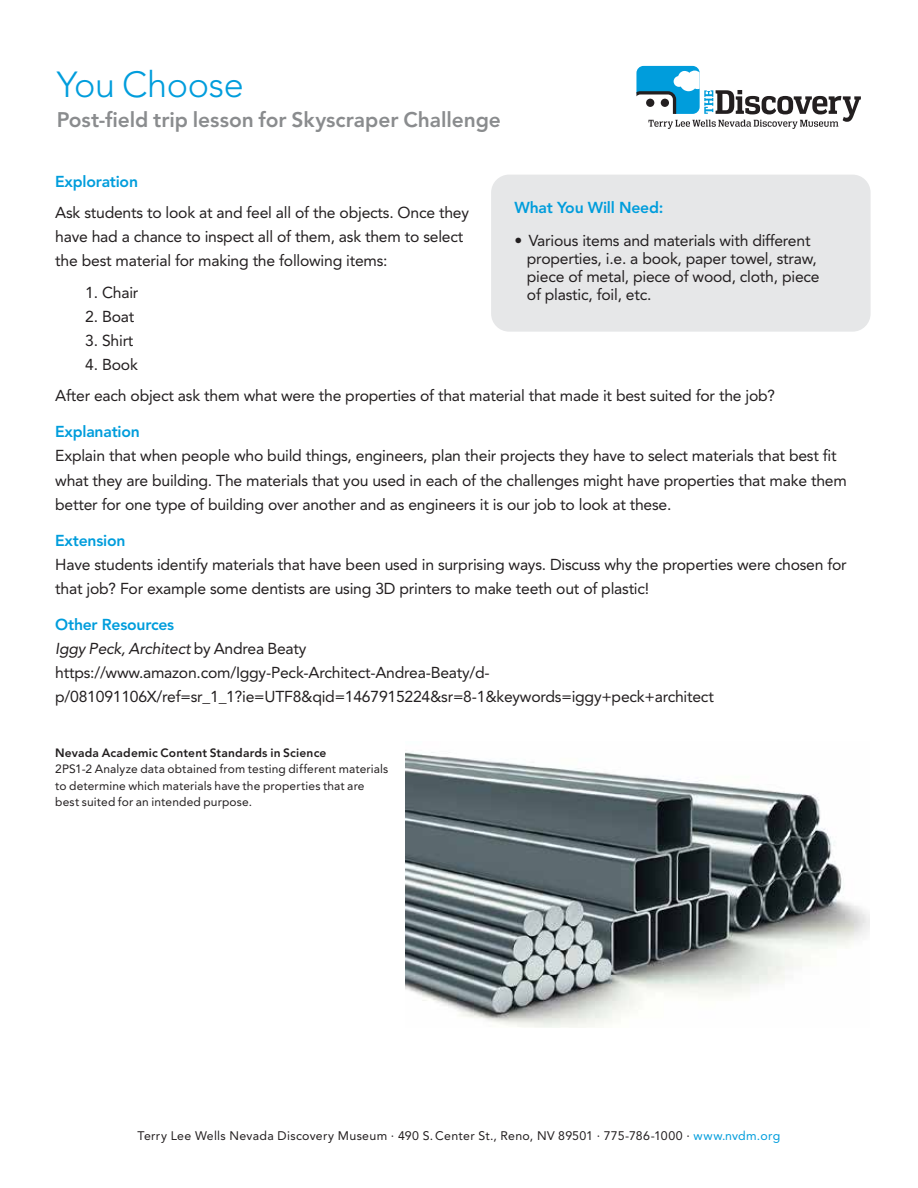
<style>
.page{position:relative;width:918px;height:1188px;background:#fff}
.page>*{position:absolute;margin:0;border:0;box-sizing:border-box;transform-origin:0 0}
.t1{font:300 36px "Avenir LT Std";letter-spacing:-.01em;color:#009ddc}
.t2{font:800 21px "Avenir LT Std";letter-spacing:-.005em;color:#8a8c8e}
.t3{font:15.75px/24px "Avenir LT Std";letter-spacing:-.015em;color:#231f20}
.t4{font:800 15.75px "Avenir LT Std";letter-spacing:-.015em;color:#009ddc}
.t5{font:12.3px "Avenir LT Std";letter-spacing:.025em;color:#231f20}
.t6{font:12px/16.5px "Avenir LT Std";letter-spacing:.01em;color:#231f20}
.t7{font:800 12px "Avenir LT Std";letter-spacing:.015em;color:#231f20}
.s1{font-weight:800;color:#009ddc}
.s2{font-style:italic}
.s3{color:#009ddc}
</style>
<div class="page">
<div style="left:491px;top:175px;width:380px;height:157px;background:#e6e7e8;border-radius:18px"></div>
<svg style="left:636px;top:66px;width:225px;height:63px"></svg>
<img style="left:405px;top:752px;width:465px;height:276px">
<h1 class="t1" style="left:57px;top:64px;width:189px">You Choose</h1>
<h2 class="t2" style="left:57px;top:107px;width:446px">Post-field trip lesson for Skyscraper Challenge</h2>
<p class="t4" style="left:55px;top:172px;width:84px">Exploration</p>
<p class="t3" style="left:55px;top:201px;width:415px">Ask students to look at and feel all of the objects. Once they have had a chance to inspect all of them, ask them to select the best material for making the following items:</p>
<p class="t3" style="left:85px;top:281px;width:55px">1. Chair</p>
<p class="t3" style="left:85px;top:305px;width:51px">2. Boat</p>
<p class="t3" style="left:85px;top:329px;width:50px">3. Shirt</p>
<p class="t3" style="left:55px;top:349px;width:721px;line-height:31.5px;text-indent:30px">4. Book<br>After each object ask them what were the properties of that material that made it best suited for the job?</p>
<p class="t4" style="left:55px;top:423px;width:86px">Explanation</p>
<p class="t3" style="left:55px;top:444px;width:793px">Explain that when people who build things, engineers, plan their projects they have to select materials that best fit what they are building. The materials that you used in each of the challenges might have properties that make them better for one type of building over another and as engineers it is our job to look at these.</p>
<p class="t4" style="left:55px;top:531px;width:72px">Extension</p>
<p class="t3" style="left:55px;top:552px;width:793px">Have students identify materials that have been used in surprising ways. Discuss why the properties were chosen for that job? For example some dentists are using 3D printers to make teeth out of plastic!</p>
<p class="t3" style="left:55px;top:612px;width:660px"><span class="s1">Other Resources<br></span><span class="s2">Iggy Peck, Architect</span> by Andrea Beaty https://www.amazon.com/Iggy-Peck-Architect-Andrea-Beaty/d&shy;p/081091106X/ref=sr_1_1?ie=UTF8&amp;qid=1467915224&amp;sr=8-1&amp;keywords=iggy+peck+architect</p>
<p class="t4" style="left:515px;top:198px;width:150px">What You Will Need:</p>
<p class="t3" style="left:527px;top:232px;width:294px;line-height:18px;text-indent:-12px">• Various items and materials with different properties, i.e. a book, paper towel, straw, piece of metal, piece of wood, cloth, piece of plastic, foil, etc.</p>
<p class="t7" style="left:55px;top:746px;width:273px">Nevada Academic Content Standards in Science</p>
<p class="t6" style="left:55px;top:761px;width:335px">2PS1-2 Analyze data obtained from testing different materials to determine which materials have the properties that are best suited for an intended purpose.</p>
<p class="t5" style="left:138px;top:1129px;width:644px">Terry Lee Wells Nevada Discovery Museum · 490 S. Center St., Reno, NV 89501 · 775-786-1000 · <span class="s3">www.nvdm.org</span></p>
</div>
